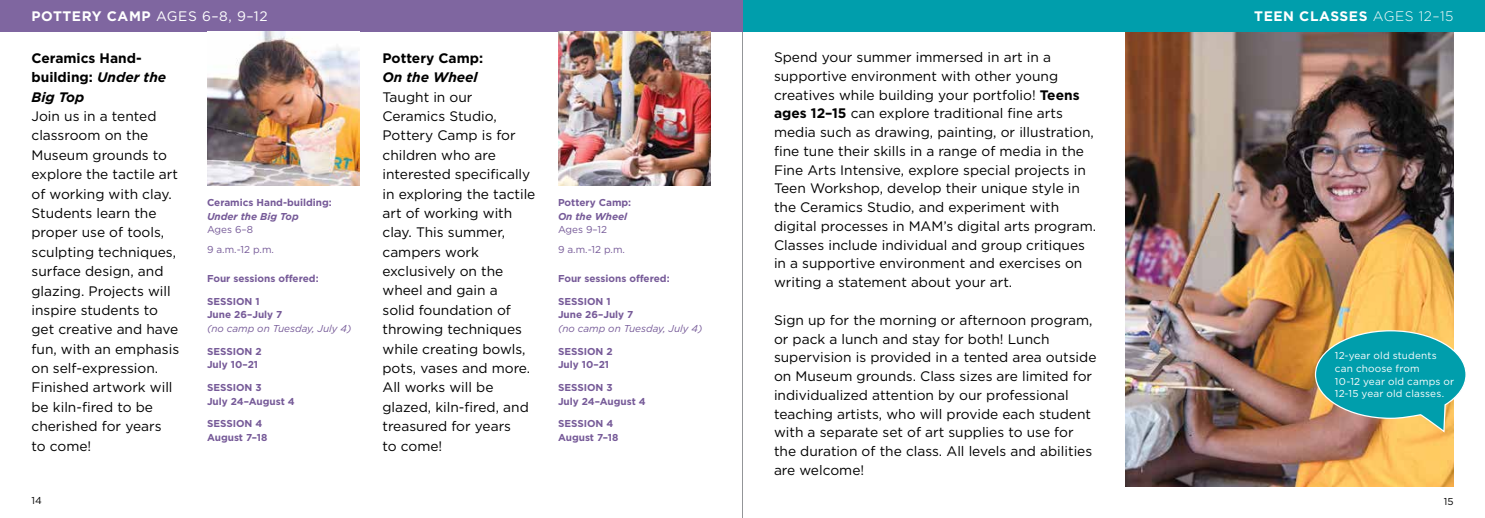
<style>
.page{position:relative;width:1485px;height:518px;background:#fff}
.page>*{position:absolute;margin:0;border:0;box-sizing:border-box;transform-origin:0 0}
.t1{font:13.75px/19.4px "Gotham";color:#000}
.t2{font:700 13.75px/19.4px "Gotham";color:#000}
.t3{font:13.75px "Gotham";letter-spacing:.04em;color:#fff}
.t4{font:700 13.75px "Gotham";letter-spacing:.04em;color:#fff}
.t5{font:italic 700 13.75px "Gotham";color:#000}
.t6{font:700 10px/13.8px "Gotham";color:#765a98}
.t7{font:10px/12.8px "Gotham";letter-spacing:.015em;color:#fff}
.t8{font:italic 10px "Gotham";color:#765a98}
.t9{font:10px/20px "Gotham";color:#765a98}
.t10{font:italic 700 10px "Gotham";color:#765a98}
.t11{font:10px "Gotham";color:#000}
.s1{font-weight:700}
.s2{font-weight:300}
.s3{font-style:italic}
</style>
<div class="page">
<hr style="left:742px;top:0;width:1px;height:518px;background:#939598">
<img style="left:1125px;top:32px;width:328px;height:454px">
<svg style="left:1314px;top:329px;width:152px;height:158px;background:#84ac8c"></svg>
<div style="left:742px;top:0;width:743px;height:32px;background:#009eac"></div>
<div style="left:0;top:0;width:742px;height:32px;background:#7f66a0"></div>
<img style="left:207px;top:32px;width:152px;height:153px">
<img style="left:558px;top:32px;width:152px;height:153px">
<p class="t3" style="left:32px;top:8px;width:238px"><span class="s1">POTTERY CAMP</span> AGES 6–8, 9–12</p>
<p class="t4" style="left:1254px;top:7px;width:201px">TEEN CLASSES <span class="s2">AGES 12–15</span></p>
<p class="t2" style="left:32px;top:48px;width:136px">Ceramics Hand&shy;building: <span class="s3">Under the<br>Big Top</span></p>
<p class="t1" style="left:32px;top:106px;width:149px">Join us in a tented classroom on the<br>Museum grounds to explore the tactile art of working with clay.<br>Students learn the proper use of tools, sculpting techniques, surface design, and glazing. Projects will inspire students to get creative and have fun, with an emphasis on self-expression.<br>Finished artwork will be kiln-fired to be cherished for years to come!</p>
<p class="t1" style="left:774px;top:47px;width:324px;line-height:18.8px">Spend your summer immersed in art in a supportive environment with other young creatives while building your portfolio! <span class="s1">Teens ages 12–15</span> can explore traditional fine arts media such as drawing, painting, or illustration, fine tune their skills in a range of media in the Fine Arts Intensive, explore special projects in Teen Workshop, develop their unique style in the Ceramics Studio, and experiment with digital processes in MAM’s digital arts program.<br>Classes include individual and group critiques in a supportive environment and exercises on writing a statement about your art.</p>
<p class="t1" style="left:774px;top:310px;width:324px;line-height:18.8px">Sign up for the morning or afternoon program, or pack a lunch and stay for both! Lunch supervision is provided in a tented area outside on Museum grounds. Class sizes are limited for individualized attention by our professional teaching artists, who will provide each student with a separate set of art supplies to use for the duration of the class. All levels and abilities are welcome!</p>
<p class="t2" style="left:382px;top:48px;width:102px">Pottery Camp:</p>
<p class="t5" style="left:382px;top:68px;width:97px">On the Wheel</p>
<p class="t1" style="left:382px;top:87px;width:154px">Taught in our<br>Ceramics Studio,<br>Pottery Camp is for children who are interested specifically in exploring the tactile art of working with clay. This summer, campers work exclusively on the wheel and gain a<br>solid foundation of throwing techniques while creating bowls, pots, vases and more.<br>All works will be glazed, kiln-fired, and treasured for years<br>to come!</p>
<p class="t6" style="left:207px;top:195px;width:126px">Ceramics Hand-building:</p>
<p class="t10" style="left:207px;top:209px;width:93px">Under the Big Top</p>
<p class="t9" style="left:207px;top:219px;width:68px">Ages 6–8<br>9 a.m.-12 p.m.</p>
<p class="t6" style="left:207px;top:271px;width:113px">Four sessions offered:</p>
<p class="t6" style="left:207px;top:294px;width:77px">SESSION 1<br>June 26–July 7</p>
<p class="t8" style="left:207px;top:322px;width:146px">(no camp on Tuesday, July 4)</p>
<p class="t6" style="left:207px;top:344px;width:56px">SESSION 2<br>July 10–21</p>
<p class="t6" style="left:207px;top:380px;width:89px">SESSION 3<br>July 24–August 4</p>
<p class="t6" style="left:207px;top:416px;width:62px">SESSION 4<br>August 7–18</p>
<p class="t6" style="left:558px;top:195px;width:75px">Pottery Camp:</p>
<p class="t10" style="left:558px;top:209px;width:71px">On the Wheel</p>
<p class="t9" style="left:558px;top:219px;width:68px">Ages 9–12<br>9 a.m.-12 p.m.</p>
<p class="t6" style="left:558px;top:271px;width:113px">Four sessions offered:</p>
<p class="t6" style="left:558px;top:294px;width:77px">SESSION 1<br>June 26–July 7</p>
<p class="t8" style="left:558px;top:322px;width:146px">(no camp on Tuesday, July 4)</p>
<p class="t6" style="left:558px;top:344px;width:56px">SESSION 2<br>July 10–21</p>
<p class="t6" style="left:558px;top:380px;width:89px">SESSION 3<br>July 24–August 4</p>
<p class="t6" style="left:558px;top:416px;width:62px">SESSION 4<br>August 7–18</p>
<p class="t7" style="left:1335px;top:349px;width:121px">12-year old students can choose from<br>10-12 year old camps or<br>12-15 year old classes.</p>
<p class="t11" style="left:32px;top:494px;width:12px">14</p>
<p class="t11" style="left:1444px;top:494px;width:11px">15</p>
</div>
